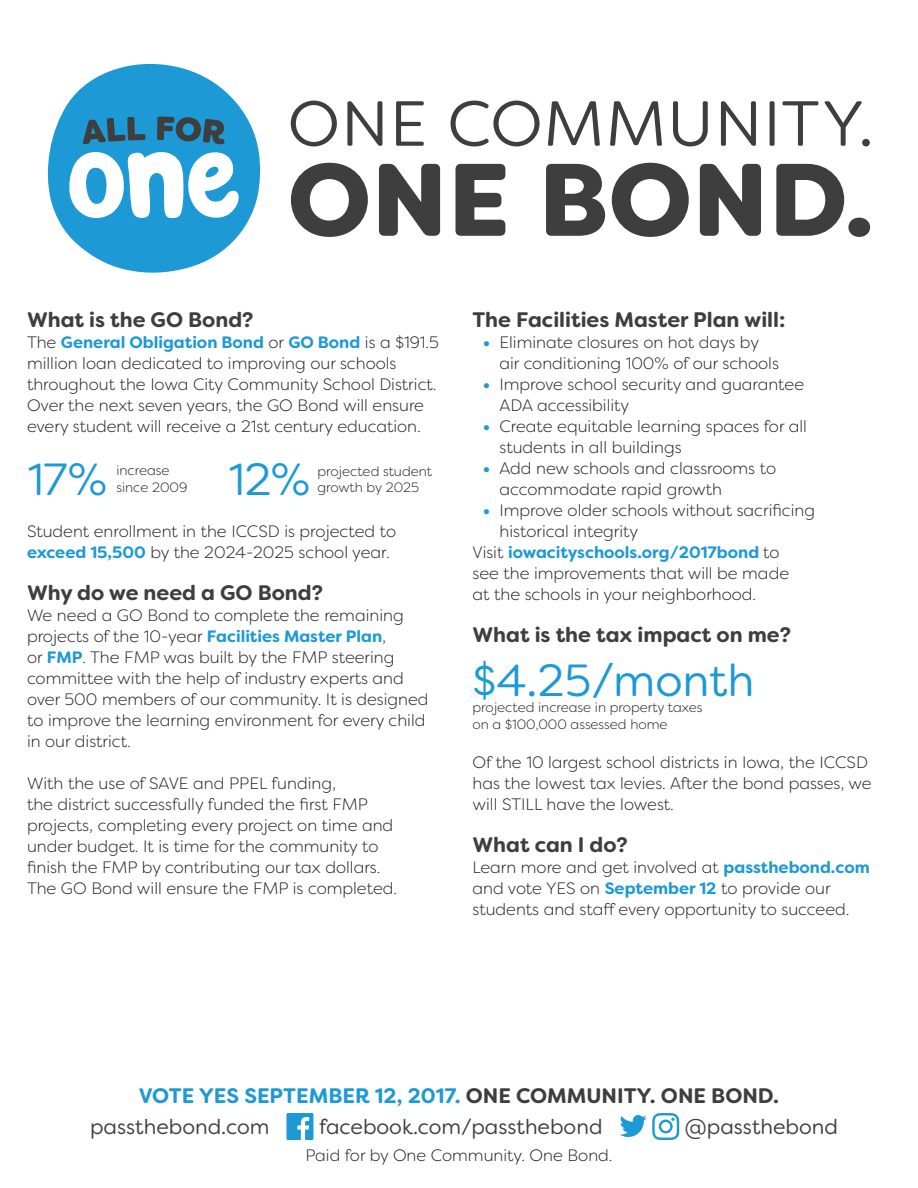
<style>
.page{position:relative;width:918px;height:1188px;background:#fff}
.page>*{position:absolute;margin:0;border:0;box-sizing:border-box;transform-origin:0 0}
.t1{font:45px "Filson Soft";color:#1d99d6}
.t2{font:700 21px "Filson Soft";color:#3e3e3f}
.t3{font:700 21px/31.5px "Filson Soft";color:#1d99d6}
.t4{font:21px "Filson Soft";color:#3e3e3f}
.t5{font:300 16.5px/21px "Filson Soft";color:#231f20}
.t6{font:300 13.5px/16.5px "Filson Soft";color:#231f20}
.s1{font-weight:700;color:#1d99d6}
.s2{font-weight:800;color:#1d99d6}
.s3{color:#3e3e3f}
.s4{font-weight:400;color:#3e3e3f}
</style>
<div class="page">
<svg style="left:286px;top:1113px;width:27px;height:27px"></svg>
<svg style="left:620px;top:1113px;width:59px;height:27px"></svg>
<svg style="left:47px;top:64px;width:214px;height:209px;fill:#1d99d6"></svg>
<svg style="left:69px;top:117px;width:170px;height:101px"></svg>
<svg style="left:291px;top:163px;width:579px;height:74px"></svg>
<svg style="left:291px;top:101px;width:579px;height:45px"></svg>
<p class="t2" style="left:27px;top:306px;width:228px">What is the GO Bond?</p>
<p class="t5" style="left:27px;top:332px;width:414px">The <span class="s1">General Obligation Bond</span> or <span class="s1">GO Bond</span> is a $191.5 million loan dedicated to improving our schools throughout the Iowa City Community School District.<br>Over the next seven years, the GO Bond will ensure every student will receive a 21st century education.</p>
<p class="t1" style="left:229px;top:451px;width:83px">12%</p>
<p class="t5" style="left:27px;top:521px;width:371px">Student enrollment in the ICCSD is projected to <span class="s1">exceed 15,500</span> by the 2024-2025 school year.</p>
<p class="t1" style="left:28px;top:451px;width:81px">17%</p>
<p class="t6" style="left:116px;top:462px;width:55px">increase</p>
<p class="t6" style="left:317px;top:462px;width:116px">projected student growth by 2025</p>
<p class="t6" style="left:116px;top:479px;width:72px">since 2009</p>
<p class="t2" style="left:27px;top:579px;width:298px">Why do we need a GO Bond?</p>
<p class="t5" style="left:27px;top:605px;width:403px">We need a GO Bond to complete the remaining projects of the 10-year <span class="s1">Facilities Master Plan</span>,<br>or <span class="s1">FMP</span>. The FMP was built by the FMP steering committee with the help of industry experts and over 500 members of our community. It is designed to improve the learning environment for every child in our district.</p>
<p class="t5" style="left:27px;top:773px;width:372px">With the use of SAVE and PPEL funding,<br>the district successfully funded the first FMP projects, completing every project on time and under budget. It is time for the community to finish the FMP by contributing our tax dollars.<br>The GO Bond will ensure the FMP is completed.</p>
<p class="t2" style="left:472px;top:306px;width:315px">The Facilities Master Plan will:</p>
<p class="t5" style="left:500px;top:332px;width:281px;text-indent:-16px"><span class="s2">•</span> Eliminate closures on hot days by air conditioning 100% of our schools</p>
<p class="t5" style="left:500px;top:374px;width:306px;text-indent:-16px"><span class="s2">•</span> Improve school security and guarantee<br>ADA accessibility</p>
<p class="t5" style="left:500px;top:416px;width:309px;text-indent:-16px"><span class="s2">•</span> Create equitable learning spaces for all students in all buildings</p>
<p class="t5" style="left:500px;top:458px;width:278px;text-indent:-16px"><span class="s2">•</span> Add new schools and classrooms to accommodate rapid growth</p>
<p class="t5" style="left:500px;top:500px;width:317px;text-indent:-16px"><span class="s2">•</span> Improve older schools without sacrificing historical integrity</p>
<p class="t5" style="left:472px;top:542px;width:318px">Visit <span class="s1">iowacityschools.org/2017bond</span> to see the improvements that will be made at the schools in your neighborhood.</p>
<p class="t2" style="left:472px;top:621px;width:320px">What is the tax impact on me?</p>
<p class="t1" style="left:472px;top:651px;width:284px">$4.25/month</p>
<p class="t6" style="left:472px;top:699px;width:232px">projected increase in property taxes on a $100,000 assessed home</p>
<p class="t5" style="left:472px;top:752px;width:401px">Of the 10 largest school districts in Iowa, the ICCSD has the lowest tax levies. After the bond passes, we will STILL have the lowest.</p>
<p class="t2" style="left:472px;top:831px;width:157px">What can I do?</p>
<p class="t5" style="left:472px;top:857px;width:399px">Learn more and get involved at <span class="s1">passthebond.com </span>and vote YES on <span class="s1">September 12</span> to provide our students and staff every opportunity to succeed.</p>
<p class="t3" style="left:90px;top:1079px;width:691px;text-indent:49px">VOTE YES SEPTEMBER 12, 2017. <span class="s3">ONE COMMUNITY. ONE BOND. </span><span class="s4">passthebond.com</span></p>
<p class="t4" style="left:319px;top:1113px;width:285px">facebook.com/passthebond</p>
<p class="t4" style="left:685px;top:1113px;width:155px">@passthebond</p>
<p class="t5" style="left:305px;top:1145px;width:309px">Paid for by One Community. One Bond.</p>
</div>
